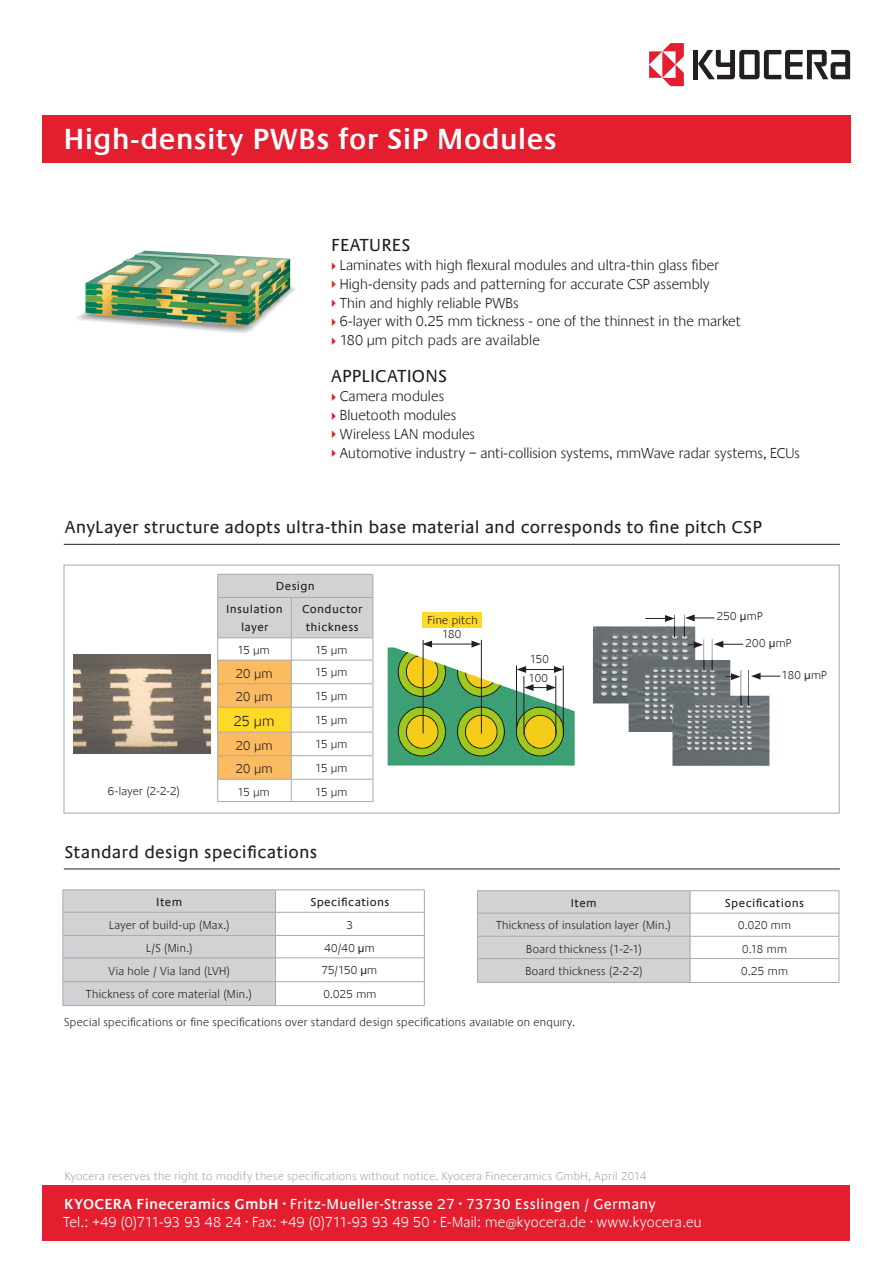
<style>
.page{position:relative;width:893px;height:1263px;background:#fff}
.page>*{position:absolute;margin:0;border:0;box-sizing:border-box;transform-origin:0 0}
.t1{font:600 30px "Praxis EF";letter-spacing:.01em;color:#fff}
._0_SP_liste{font:18px "Praxis EF";letter-spacing:.01em;color:#231f20}
.t2{font:300 15px "Praxis EF";letter-spacing:.005em;color:#231f20}
.t3{font:300 15px/18px "Praxis EF";letter-spacing:.02em;color:#fff}
.t4{font:300 13.5px "Praxis EF";letter-spacing:.02em;color:#231f20}
.t5{font:300 12px "Praxis EF";letter-spacing:.03em;color:#231f20}
.t6{font:300 12px "Praxis EF";letter-spacing:.03em;color:#a8a9ad}
.t7{font:12px/18px "Praxis EF";letter-spacing:.03em;color:#231f20;text-align:center}
.s1{font-weight:400}
.s2{font-weight:600}
</style>
<div class="page">
<div style="left:43px;top:115px;width:808px;height:48px;background:#e41d2f"></div>
<div style="left:43px;top:1185px;width:807px;height:56px;background:#e41d2f"></div>
<div style="left:693px;top:50px;width:5px;height:29px;background:#231f20"></div>
<svg style="left:698px;top:50px;width:152px;height:29px"></svg>
<svg style="left:649px;top:43px;width:35px;height:43px"></svg>
<img style="left:77px;top:250px;width:218px;height:83px">
<hr style="left:276px;top:890px;width:149px;height:1px;background:#a8a9ad">
<hr style="left:276px;top:912px;width:149px;height:1px;background:#a8a9ad">
<hr style="left:276px;top:935px;width:149px;height:1px;background:#a8a9ad">
<hr style="left:276px;top:957px;width:149px;height:1px;background:#a8a9ad">
<hr style="left:276px;top:981px;width:149px;height:1px;background:#a8a9ad">
<svg style="left:63px;top:890px;width:213px;height:115px;background:#cfd0d2"></svg>
<svg style="left:424px;top:890px;width:1px;height:115px"></svg>
<hr style="left:63px;top:1005px;width:213px;height:1px;background:#a8a9ad">
<hr style="left:276px;top:1005px;width:149px;height:1px;background:#a8a9ad">
<div style="left:64px;top:565px;width:775px;height:248px;border:1px solid #a8a9ad"></div>
<img style="left:73px;top:655px;width:137px;height:98px">
<svg style="left:217px;top:574px;width:157px;height:227px"></svg>
<hr style="left:217px;top:801px;width:74px;height:1px;background:#a8a9ad">
<hr style="left:291px;top:801px;width:82px;height:1px;background:#a8a9ad">
<img style="left:592px;top:614px;width:177px;height:152px">
<img style="left:388px;top:647px;width:187px;height:119px">
<hr style="left:423px;top:640px;width:1px;height:93px;background:#231f20">
<hr style="left:481px;top:640px;width:1px;height:93px;background:#231f20">
<hr style="left:430px;top:644px;width:44px;height:1px;background:#231f20">
<svg style="left:423px;top:641px;width:9px;height:6px"></svg>
<svg style="left:472px;top:641px;width:9px;height:6px"></svg>
<hr style="left:516px;top:665px;width:1px;height:68px;background:#231f20">
<hr style="left:563px;top:665px;width:1px;height:68px;background:#231f20">
<hr style="left:524px;top:669px;width:32px;height:1px;background:#231f20">
<svg style="left:517px;top:666px;width:9px;height:7px"></svg>
<svg style="left:554px;top:666px;width:9px;height:7px"></svg>
<div style="left:526px;top:655px;width:28px;height:10px;background:#fff"></div>
<hr style="left:523px;top:676px;width:1px;height:59px;background:#231f20">
<hr style="left:555px;top:676px;width:1px;height:58px;background:#231f20">
<div style="left:525px;top:674px;width:28px;height:11px;background:#fff"></div>
<svg style="left:524px;top:684px;width:32px;height:7px"></svg>
<div style="left:423px;top:612px;width:59px;height:16px;background:#ffd928"></div>
<svg style="left:685px;top:614px;width:29px;height:7px"></svg>
<div style="left:716px;top:612px;width:54px;height:11px;background:#fff"></div>
<svg style="left:645px;top:615px;width:29px;height:7px"></svg>
<svg style="left:714px;top:641px;width:29px;height:7px"></svg>
<div style="left:745px;top:639px;width:53px;height:11px;background:#fff"></div>
<svg style="left:688px;top:641px;width:15px;height:7px"></svg>
<svg style="left:751px;top:673px;width:29px;height:7px"></svg>
<svg style="left:725px;top:673px;width:15px;height:7px"></svg>
<hr style="left:477px;top:890px;width:213px;height:1px;background:#a8a9ad">
<hr style="left:690px;top:890px;width:149px;height:1px;background:#a8a9ad">
<hr style="left:690px;top:913px;width:149px;height:1px;background:#a8a9ad">
<hr style="left:690px;top:936px;width:149px;height:1px;background:#a8a9ad">
<hr style="left:690px;top:958px;width:149px;height:1px;background:#a8a9ad">
<svg style="left:477px;top:891px;width:214px;height:91px;background:#cecfd2"></svg>
<svg style="left:839px;top:891px;width:1px;height:91px"></svg>
<hr style="left:477px;top:982px;width:213px;height:1px;background:#a8a9ad">
<hr style="left:690px;top:982px;width:149px;height:1px;background:#a8a9ad">
<hr style="left:64px;top:544px;width:776px;height:1px;background:#231f20">
<hr style="left:64px;top:868px;width:776px;height:1px;background:#231f20">
<p class="t1" style="left:64px;top:122px;width:495px">High-density PWBs for SiP Modules</p>
<p class="_0_SP_liste" style="left:331px;top:235px;width:81px">FEATURES</p>
<p class="t2" style="left:340px;top:257px;width:381px">Laminates with high flexural modules and ultra-thin glass fiber</p>
<p class="t2" style="left:340px;top:276px;width:371px">High-density pads and patterning for accurate CSP assembly</p>
<p class="t2" style="left:340px;top:295px;width:180px">Thin and highly reliable PWBs</p>
<p class="t2" style="left:340px;top:313px;width:402px">6-layer with 0.25 mm tickness - one of the thinnest in the market</p>
<p class="t2" style="left:340px;top:332px;width:202px">180 µm pitch pads are available</p>
<p class="_0_SP_liste" style="left:331px;top:367px;width:117px">APPLICATIONS</p>
<p class="t2" style="left:340px;top:388px;width:106px">Camera modules</p>
<p class="t2" style="left:340px;top:407px;width:118px">Bluetooth modules</p>
<p class="t2" style="left:340px;top:426px;width:137px">Wireless LAN modules</p>
<p class="t2" style="left:340px;top:445px;width:462px">Automotive industry – anti-collision systems, mmWave radar systems, ECUs</p>
<p class="_0_SP_liste" style="left:65px;top:517px;width:698px">AnyLayer structure adopts ultra-thin base material and corresponds to fine pitch CSP</p>
<p class="t5" style="left:108px;top:784px;width:74px">6-layer (2-2-2)</p>
<p class="t7" style="left:276px;top:578px;width:41px">Design</p>
<p class="t7" style="left:226px;top:601px;width:58px">Insulation layer</p>
<p class="t7" style="left:302px;top:601px;width:62px">Conductor thickness</p>
<p class="t5" style="left:238px;top:644px;width:34px">15 µm</p>
<p class="t5" style="left:315px;top:644px;width:34px">15 µm</p>
<p class="t4" style="left:236px;top:666px;width:38px">20 µm</p>
<p class="t5" style="left:315px;top:666px;width:34px">15 µm</p>
<p class="t4" style="left:236px;top:690px;width:38px">20 µm</p>
<p class="t5" style="left:315px;top:690px;width:34px">15 µm</p>
<p class="t2" style="left:234px;top:713px;width:42px">25 µm</p>
<p class="t5" style="left:315px;top:713px;width:34px">15 µm</p>
<p class="t4" style="left:236px;top:738px;width:38px">20 µm</p>
<p class="t5" style="left:315px;top:738px;width:34px">15 µm</p>
<p class="t4" style="left:236px;top:762px;width:38px">20 µm</p>
<p class="t5" style="left:315px;top:762px;width:34px">15 µm</p>
<p class="t5" style="left:238px;top:785px;width:34px">15 µm</p>
<p class="t5" style="left:315px;top:785px;width:34px">15 µm</p>
<p class="t5" style="left:427px;top:614px;width:52px">Fine pitch</p>
<p class="t5" style="left:717px;top:610px;width:47px">250 <span class="s1">µ</span>mP</p>
<p class="t5" style="left:746px;top:636px;width:47px">200 <span class="s1">µ</span>mP</p>
<p class="t5" style="left:782px;top:668px;width:47px">180 <span class="s1">µ</span>mP</p>
<p class="t5" style="left:442px;top:628px;width:21px">180</p>
<p class="t5" style="left:530px;top:653px;width:21px">150</p>
<p class="t5" style="left:528px;top:672px;width:21px">100</p>
<p class="_0_SP_liste" style="left:64px;top:842px;width:254px">Standard design specifications</p>
<p class="t7" style="left:156px;top:893px;width:27px">Item</p>
<p class="t7" style="left:310px;top:893px;width:81px">Specifications</p>
<p class="t5" style="left:109px;top:918px;width:122px">Layer of build-up (Max.)</p>
<p class="t5" style="left:346px;top:918px;width:8px">3</p>
<p class="t5" style="left:146px;top:941px;width:48px">L/S (Min.)</p>
<p class="t5" style="left:324px;top:941px;width:52px">40/40 <span class="s1">µ</span>m</p>
<p class="t5" style="left:109px;top:964px;width:123px">Via hole / Via land (LVH)</p>
<p class="t5" style="left:321px;top:964px;width:57px">75/150 <span class="s1">µ</span>m</p>
<p class="t5" style="left:86px;top:988px;width:167px">Thickness of core material (Min.)</p>
<p class="t5" style="left:323px;top:987px;width:54px">0.025 mm</p>
<p class="t5" style="left:64px;top:1016px;width:512px">Special specifications or fine specifications over standard design specifications available on enquiry.</p>
<p class="t7" style="left:571px;top:894px;width:27px">Item</p>
<p class="t7" style="left:725px;top:894px;width:81px">Specifications</p>
<p class="t5" style="left:496px;top:919px;width:176px">Thickness of insulation layer (Min.)</p>
<p class="t5" style="left:738px;top:919px;width:54px">0.020 mm</p>
<p class="t5" style="left:526px;top:942px;width:117px">Board thickness (1-2-1)</p>
<p class="t5" style="left:742px;top:942px;width:46px">0.18 mm</p>
<p class="t5" style="left:525px;top:965px;width:119px">Board thickness (2-2-2)</p>
<p class="t5" style="left:741px;top:964px;width:48px">0.25 mm</p>
<p class="t6" style="left:65px;top:1169px;width:583px">Kyocera reserves the right to modify these specifications without notice. Kyocera Fineceramics GmbH, April 2014</p>
<p class="t3" style="left:63px;top:1196px;width:640px"><span class="s2">KYOCERA Fineceramics GmbH</span> <span class="s1">· Fritz-Mueller-Strasse 27 · 73730 Esslingen / Germany<br></span>Tel.: +49 (0)711-93 93 48 24 · Fax: +49 (0)711-93 93 49 50 · E-Mail: me@kyocera.de · www.kyocera.eu</p>
</div>
